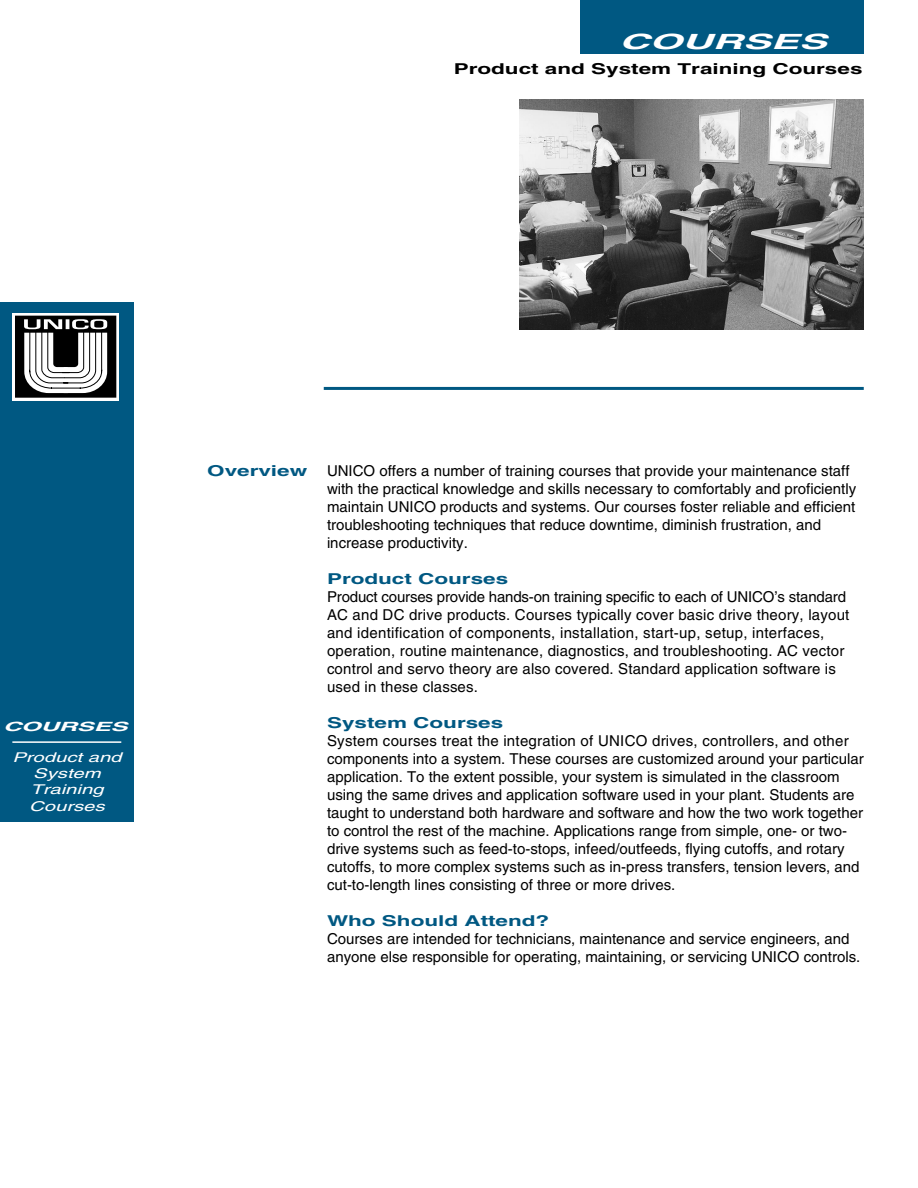
<style>
.page{position:relative;width:918px;height:1188px;background:#fff}
.page>*{position:absolute;margin:0;border:0;box-sizing:border-box;transform-origin:0 0}
.t1{font:italic 700 21px "Helvetica";color:#fff;scale:2 1}
.t2{font:15px/18px "Helvetica";color:#000}
.t3{font:700 15px "Helvetica";color:#005882;scale:1.5 1}
.t4{font:700 15px "Helvetica";color:#000;scale:1.5 1}
.t5{font:italic 13.5px/16.2px "Helvetica";color:#fff;text-align:center;scale:1.5 1}
.t6{font:italic 700 12.75px "Helvetica";letter-spacing:-.01em;color:#fff;scale:2 1}
</style>
<div class="page">
<div style="left:580px;top:0;width:284px;height:54px;background:#005882"></div>
<div style="left:0;top:302px;width:133px;height:520px;background:#005882"></div>
<hr style="left:12px;top:741px;width:109px;height:2px;background:#fff">
<svg style="left:12px;top:313px;width:107px;height:87px"></svg>
<div style="left:15px;top:316px;width:101px;height:82px;background:#000"></div>
<svg style="left:24px;top:319px;width:83px;height:74px"></svg>
<img style="left:519px;top:99px;width:345px;height:230px">
<hr style="left:324px;top:387px;width:540px;height:3px;background:#005882">
<h1 class="t1" style="left:619px;top:34px;width:105px">COURSES</h1>
<p class="t4" style="left:454px;top:63px;width:274px">Product and System Training Courses</p>
<p class="t6" style="left:3px;top:722px;width:64px">COURSES</p>
<p class="t5" style="left:12px;top:750px;width:74px">Product and<br>System<br>Training<br>Courses</p>
<p class="t3" style="left:207px;top:465px;width:68px">Overview</p>
<p class="t2" style="left:327px;top:463px;width:531px">UNICO offers a number of training courses that provide your maintenance staff with the practical knowledge and skills necessary to comfortably and proficiently maintain UNICO products and systems. Our courses foster reliable and efficient troubleshooting techniques that reduce downtime, diminish frustration, and increase productivity.</p>
<p class="t3" style="left:327px;top:573px;width:122px">Product Courses</p>
<p class="t2" style="left:327px;top:589px;width:524px">Product courses provide hands-on training specific to each of UNICO’s standard AC and DC drive products. Courses typically cover basic drive theory, layout and identification of components, installation, start-up, setup, interfaces, operation, routine maintenance, diagnostics, and troubleshooting. AC vector control and servo theory are also covered. Standard application software is used in these classes.</p>
<p class="t3" style="left:327px;top:717px;width:119px">System Courses</p>
<p class="t2" style="left:327px;top:733px;width:538px">System courses treat the integration of UNICO drives, controllers, and other components into a system. These courses are customized around your particular application. To the extent possible, your system is simulated in the classroom using the same drives and application software used in your plant. Students are taught to understand both hardware and software and how the two work together to control the rest of the machine. Applications range from simple, one- or two&shy;drive systems such as feed-to-stops, infeed/outfeeds, flying cutoffs, and rotary cutoffs, to more complex systems such as in-press transfers, tension levers, and cut-to-length lines consisting of three or more drives.</p>
<p class="t3" style="left:327px;top:915px;width:150px">Who Should Attend?</p>
<p class="t2" style="left:327px;top:931px;width:535px">Courses are intended for technicians, maintenance and service engineers, and anyone else responsible for operating, maintaining, or servicing UNICO controls.</p>
</div>
